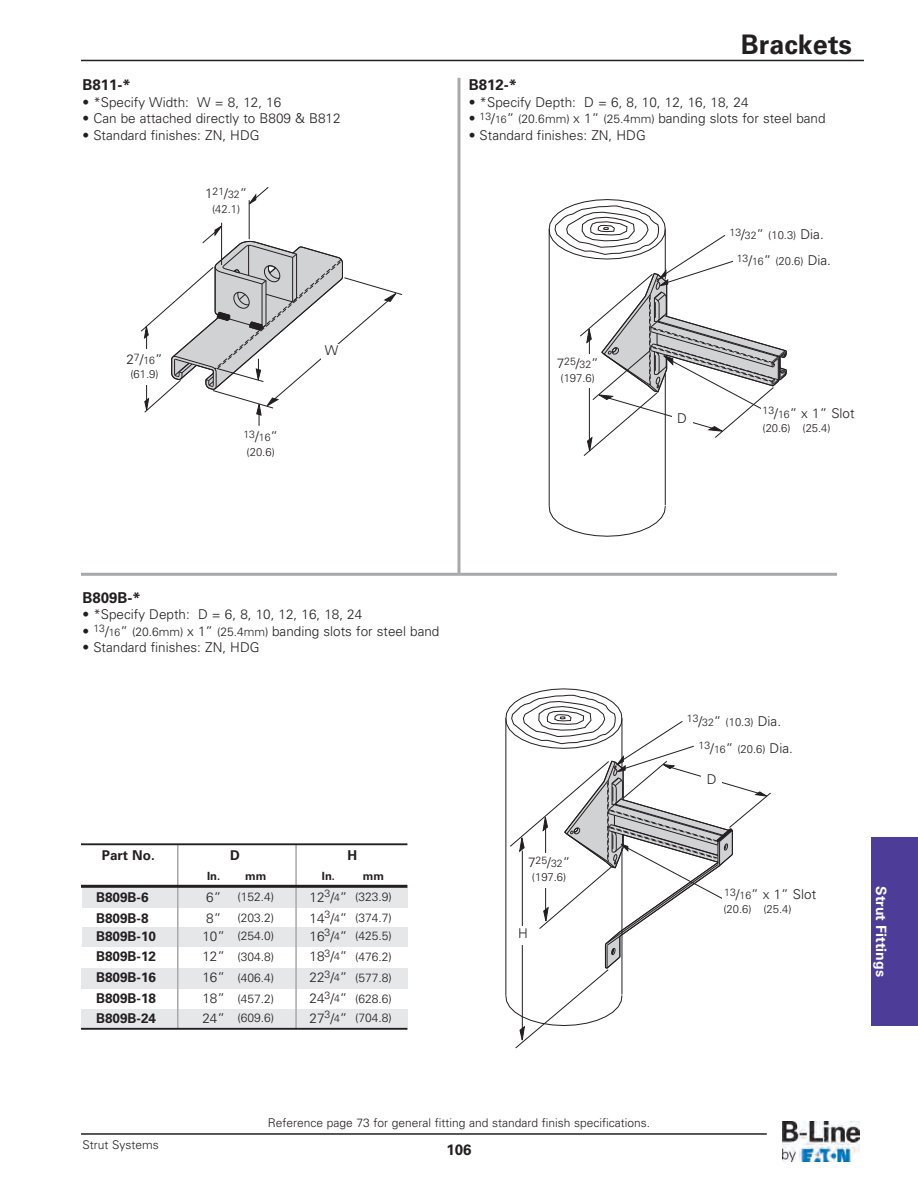
<style>
.page{position:relative;width:918px;height:1188px;background:#fff}
.page>*{position:absolute;margin:0;border:0;box-sizing:border-box;transform-origin:0 0}
.t1{font:700 27px "Univers LT Std";color:#231f20}
.t2{font:700 15px "Univers LT Std";color:#231f20}
.t3{font:700 14.25px "Univers LT Std";color:#fff}
.t4{font:300 13.5px "Univers LT Std";color:#231f20}
.t5{font:700 13.5px "Univers LT Std";color:#231f20}
.t6{font:300 12px "Univers LT Std";color:#231f20}
.t7{font:300 11.25px "Univers LT Std";color:#231f20}
.t8{font:700 11.25px "Univers LT Std";color:#231f20}
.t9{font:300 10.5px "Univers LT Std";color:#231f20}
.s1{font-size:13.5px}
.s2{font-size:10.5px}
.s3{font-size:12px}
.s4{font-size:11.25px}
</style>
<div class="page">
<div style="left:82px;top:887px;width:325px;height:21px;background:#e6e7e9"></div>
<div style="left:82px;top:927px;width:325px;height:19px;background:#e6e7e9"></div>
<div style="left:81px;top:969px;width:327px;height:20px;background:#e6e7e9"></div>
<div style="left:81px;top:1009px;width:327px;height:19px;background:#e6e7e9"></div>
<hr style="left:177px;top:845px;width:2px;height:183px;background:#a8a9ad">
<hr style="left:295px;top:844px;width:2px;height:185px;background:#a8a9ad">
<hr style="left:249px;top:200px;width:1px;height:39px;background:#231f20">
<hr style="left:221px;top:223px;width:1px;height:42px;background:#231f20">
<svg style="left:248px;top:187px;width:21px;height:18px"></svg>
<svg style="left:141px;top:225px;width:261px;height:201px"></svg>
<hr style="left:549px;top:230px;width:1px;height:276px;background:#231f20">
<svg style="left:549px;top:506px;width:117px;height:31px"></svg>
<hr style="left:665px;top:374px;width:1px;height:131px;background:#231f20">
<svg style="left:549px;top:199px;width:238px;height:257px"></svg>
<svg style="left:505px;top:688px;width:266px;height:361px"></svg>
<hr style="left:458px;top:78px;width:2px;height:496px;background:#a8a9ad">
<hr style="left:81px;top:573px;width:756px;height:3px;background:#a8a9ad">
<div style="left:322px;top:344px;width:20px;height:15px;background:#fff"></div>
<div style="left:672px;top:412px;width:20px;height:19px;background:#fff"></div>
<div style="left:702px;top:773px;width:20px;height:19px;background:#fff"></div>
<div style="left:123px;top:349px;width:43px;height:36px;background:#fff"></div>
<div style="left:553px;top:354px;width:50px;height:34px;background:#fff"></div>
<div style="left:733px;top:250px;width:101px;height:23px;background:#fff"></div>
<div style="left:726px;top:224px;width:101px;height:23px;background:#fff"></div>
<div style="left:524px;top:853px;width:50px;height:35px;background:#fff"></div>
<div style="left:515px;top:926px;width:16px;height:19px;background:#fff"></div>
<div style="left:761px;top:403px;width:95px;height:35px;background:#fff"></div>
<div style="left:722px;top:885px;width:96px;height:35px;background:#fff"></div>
<hr style="left:81px;top:885px;width:326px;height:3px;background:#231f20">
<hr style="left:81px;top:843px;width:326px;height:2px;background:#231f20">
<hr style="left:81px;top:1028px;width:326px;height:2px;background:#231f20">
<div style="left:871px;top:837px;width:47px;height:189px;background:#4d3c98"></div>
<hr style="left:81px;top:1133px;width:686px;height:2px;background:#231f20">
<img style="left:782px;top:1121px;width:78px;height:41px">
<hr style="left:81px;top:60px;width:783px;height:1px;background:#231f20">
<p class="t2" style="left:82px;top:79px;width:50px">B811-*</p>
<p class="t4" style="left:82px;top:97px;width:200px">• *Specify Width: W = 8, 12, 16</p>
<p class="t4" style="left:82px;top:113px;width:260px">• Can be attached directly to B809 &amp; B812</p>
<p class="t4" style="left:82px;top:130px;width:179px">• Standard finishes: ZN, HDG</p>
<p class="t9" style="left:205px;top:189px;width:44px"><span class="s1">1</span>21<span class="s1">/</span>32<span class="s1">”</span></p>
<p class="t7" style="left:212px;top:204px;width:30px">(42.1)</p>
<p class="t4" style="left:126px;top:354px;width:38px">2<sup>7</sup>/<span class="s2">16</span>”</p>
<p class="t7" style="left:130px;top:370px;width:30px">(61.9)</p>
<p class="t9" style="left:243px;top:432px;width:36px">13<span class="s1">/</span>16<span class="s1">”</span></p>
<p class="t7" style="left:247px;top:447px;width:30px">(20.6)</p>
<p class="t4" style="left:325px;top:346px;width:15px">W</p>
<h1 class="t1" style="left:741px;top:34px;width:113px">Brackets</h1>
<p class="t2" style="left:469px;top:79px;width:50px">B812-*</p>
<p class="t4" style="left:469px;top:97px;width:281px">• *Specify Depth: D = 6, 8, 10, 12, 16, 18, 24</p>
<p class="t4" style="left:469px;top:113px;width:358px">• <sup>13</sup>/<span class="s2">16</span>” <span class="s3">(20.6mm)</span> x 1” <span class="s3">(25.4mm)</span> banding slots for steel band</p>
<p class="t4" style="left:469px;top:130px;width:179px">• Standard finishes: ZN, HDG</p>
<p class="t4" style="left:730px;top:230px;width:96px"><sup>13</sup>/<span class="s2">32</span>” <span class="s4">(10.3)</span> Dia.</p>
<p class="t9" style="left:557px;top:359px;width:44px"><span class="s1">7</span>25<span class="s1">/</span>32<span class="s1">”</span></p>
<p class="t7" style="left:561px;top:374px;width:36px">(197.6)</p>
<p class="t4" style="left:737px;top:255px;width:96px"><sup>13</sup>/<span class="s2">16</span>” <span class="s4">(20.6)</span> Dia.</p>
<p class="t4" style="left:677px;top:414px;width:11px">D</p>
<p class="t4" style="left:763px;top:408px;width:94px"><sup>13</sup>/<span class="s2">16</span>” x 1” Slot</p>
<p class="t7" style="left:763px;top:424px;width:70px">(20.6) (25.4)</p>
<p class="t2" style="left:82px;top:592px;width:60px">B809B-*</p>
<p class="t4" style="left:82px;top:610px;width:281px">• *Specify Depth: D = 6, 8, 10, 12, 16, 18, 24</p>
<p class="t4" style="left:82px;top:626px;width:358px">• <sup>13</sup>/<span class="s2">16</span>” <span class="s3">(20.6mm)</span> x 1” <span class="s3">(25.4mm)</span> banding slots for steel band</p>
<p class="t4" style="left:83px;top:643px;width:179px">• Standard finishes: ZN, HDG</p>
<p class="t5" style="left:102px;top:850px;width:54px">Part No.</p>
<p class="t5" style="left:230px;top:850px;width:11px">D</p>
<p class="t5" style="left:348px;top:850px;width:11px">H</p>
<p class="t8" style="left:207px;top:872px;width:61px">In. mm</p>
<p class="t8" style="left:322px;top:872px;width:15px">In.</p>
<p class="t8" style="left:363px;top:872px;width:23px">mm</p>
<p class="t5" style="left:96px;top:892px;width:54px">B809B-6</p>
<p class="t6" style="left:206px;top:892px;width:69px"><span class="s1">6”</span> (152.4)</p>
<p class="t6" style="left:310px;top:892px;width:84px"><span class="s1">12</span><sup>3</sup><span class="s1">/</span><span class="s2">4</span><span class="s1">”</span> (323.9)</p>
<p class="t5" style="left:96px;top:913px;width:54px">B809B-8</p>
<p class="t6" style="left:206px;top:913px;width:69px"><span class="s1">8”</span> (203.2)</p>
<p class="t6" style="left:310px;top:913px;width:84px"><span class="s1">14</span><sup>3</sup><span class="s1">/</span><span class="s2">4</span><span class="s1">”</span> (374.7)</p>
<p class="t5" style="left:96px;top:931px;width:62px">B809B-10</p>
<p class="t6" style="left:202px;top:931px;width:73px"><span class="s1">10”</span> (254.0)</p>
<p class="t6" style="left:310px;top:931px;width:84px"><span class="s1">16</span><sup>3</sup><span class="s1">/</span><span class="s2">4</span><span class="s1">”</span> (425.5)</p>
<p class="t5" style="left:96px;top:951px;width:62px">B809B-12</p>
<p class="t6" style="left:202px;top:952px;width:73px"><span class="s1">12”</span> (304.8)</p>
<p class="t6" style="left:310px;top:952px;width:84px"><span class="s1">18</span><sup>3</sup><span class="s1">/</span><span class="s2">4</span><span class="s1">”</span> (476.2)</p>
<p class="t5" style="left:96px;top:972px;width:62px">B809B-16</p>
<p class="t6" style="left:202px;top:973px;width:73px"><span class="s1">16”</span> (406.4)</p>
<p class="t6" style="left:310px;top:973px;width:84px"><span class="s1">22</span><sup>3</sup><span class="s1">/</span><span class="s2">4</span><span class="s1">”</span> (577.8)</p>
<p class="t5" style="left:96px;top:993px;width:62px">B809B-18</p>
<p class="t6" style="left:202px;top:994px;width:73px"><span class="s1">18”</span> (457.2)</p>
<p class="t6" style="left:310px;top:994px;width:84px"><span class="s1">24</span><sup>3</sup><span class="s1">/</span><span class="s2">4</span><span class="s1">”</span> (628.6)</p>
<p class="t5" style="left:96px;top:1013px;width:62px">B809B-24</p>
<p class="t6" style="left:202px;top:1014px;width:73px"><span class="s1">24”</span> (609.6)</p>
<p class="t6" style="left:310px;top:1014px;width:84px"><span class="s1">27</span><sup>3</sup><span class="s1">/</span><span class="s2">4</span><span class="s1">”</span> (704.8)</p>
<p class="t9" style="left:528px;top:858px;width:44px"><span class="s1">7</span>25<span class="s1">/</span>32<span class="s1">”</span></p>
<p class="t7" style="left:532px;top:873px;width:36px">(197.6)</p>
<p class="t4" style="left:518px;top:929px;width:11px">H</p>
<p class="t6" style="left:82px;top:1141px;width:78px">Strut Systems</p>
<p class="t6" style="left:268px;top:1118px;width:384px">Reference page 73 for general fitting and standard finish specifications.</p>
<p class="t2" style="left:446px;top:1145px;width:27px">106</p>
<p class="t4" style="left:687px;top:716px;width:96px"><sup>13</sup>/<span class="s2">32</span>” <span class="s4">(10.3)</span> Dia.</p>
<p class="t4" style="left:699px;top:743px;width:96px"><sup>13</sup>/<span class="s2">16</span>” <span class="s4">(20.6)</span> Dia.</p>
<p class="t4" style="left:707px;top:775px;width:11px">D</p>
<p class="t4" style="left:724px;top:889px;width:94px"><sup>13</sup>/<span class="s2">16</span>” x 1” Slot</p>
<p class="t7" style="left:723px;top:905px;width:70px">(20.6) (25.4)</p>
<p class="t3" style="left:886px;top:886px;width:92px;rotate:90deg">Strut Fittings</p>
</div>
